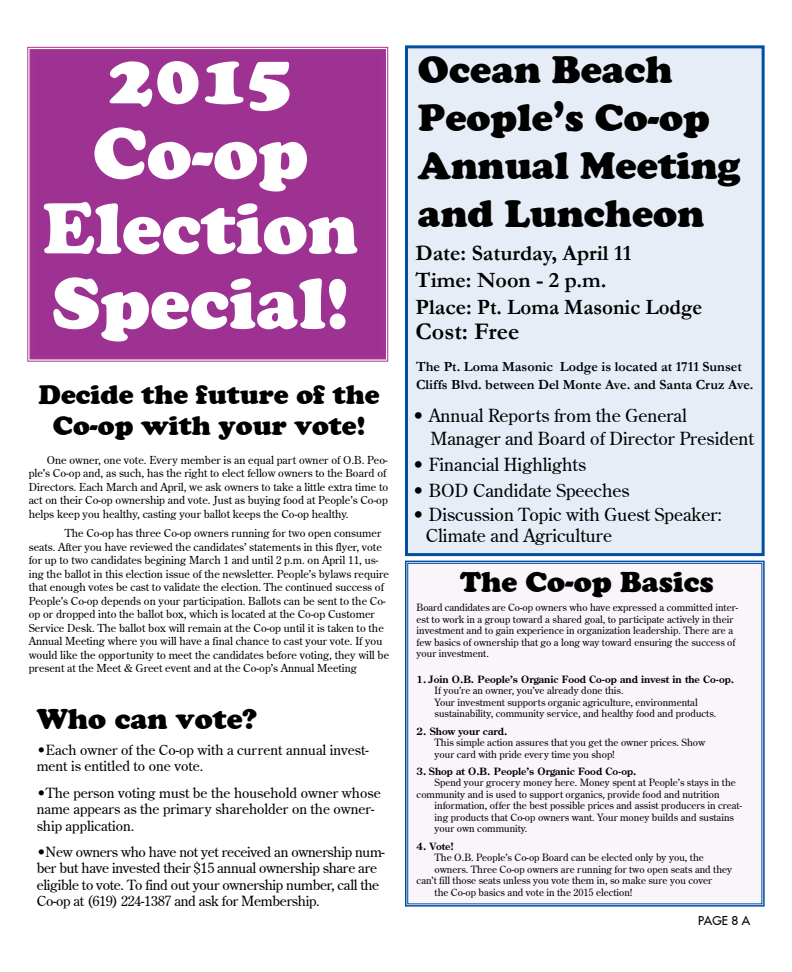
<style>
.page{position:relative;width:792px;height:972px;background:#fff}
.page>*{position:absolute;margin:0;border:0;box-sizing:border-box;transform-origin:0 0}
.t1{font:75px/75px "Cooper";color:#fff;text-align:center}
.t2{font:40px/48px "Cooper";color:#000}
.t3{font:30px "Cooper";color:#000}
.t4{font:28px/31px "Cooper";color:#000;text-align:center}
.t5{font:700 24px "Garamond";color:#000}
.t6{font:700 22px/27px "Garamond";color:#000}
.t7{font:18px/23px "Centurion Old";color:#000}
.t8{font:14px/16.5px "Centurion Old";letter-spacing:-.01em;color:#000}
.t9{font:700 14px/18px "Garamond";color:#000}
.t10{font:12px "Fujiyama 2 Plain";color:#000}
.t11{font:11px/13.5px "Centurion Old";color:#000}
.t12{font:10px/11.5px "Centurion Old";color:#000}
.t13{font:700 10px "Centurion Old";color:#000}
.s1{font-family:"Cooper BT";font-weight:900}
</style>
<div class="page">
<div style="left:27px;top:46px;width:362px;height:316px;background:#9d3293"></div>
<div style="left:30px;top:49px;width:356px;height:310px;border:2px solid #a63593"></div>
<div style="left:33px;top:52px;width:350px;height:304px;border:1px solid #a63593"></div>
<div style="left:405px;top:560px;width:360px;height:347px;background:#faf5fa"></div>
<div style="left:407px;top:563px;width:355px;height:341px;border:1px solid #004fa3"></div>
<div style="left:405px;top:45px;width:360px;height:511px;background:#e6edf6;border:3px solid #004fa3"></div>
<h1 class="t1" style="left:43px;top:41px;width:317px">2015<br>Co-op<br>Election<br>Special!</h1>
<h3 class="t4" style="left:39px;top:379px;width:343px">Decide the future of the<br>Co-op with your vote!</h3>
<p class="t11" style="left:29px;top:453px;width:361px;text-indent:18px">One owner, one vote. Every member is an equal part owner of O.B. Peo&shy;ple’s Co-op and, as such, has the right to elect fellow owners to the Board of Directors. Each March and April, we ask owners to take a little extra time to act on their Co-op ownership and vote. Just as buying food at People’s Co-op helps keep you healthy, casting your ballot keeps the Co-op healthy.</p>
<p class="t11" style="left:29px;top:526px;width:362px;text-indent:36px">The Co-op has three Co-op owners running for two open consumer seats. After you have reviewed the candidates’ statements in this flyer, vote for up to two candidates begining March 1 and until 2 p.m. on April 11, us&shy;ing the ballot in this election issue of the newsletter. People’s bylaws require that enough votes be cast to validate the election. The continued success of People’s Co-op depends on your participation. Ballots can be sent to the Co&shy;op or dropped into the ballot box, which is located at the Co-op Customer Service Desk. The ballot box will remain at the Co-op until it is taken to the Annual Meeting where you will have a final chance to cast your vote. If you would like the opportunity to meet the candidates before voting, they will be present at the Meet &amp; Greet event and at the Co-op’s Annual Meeting</p>
<h3 class="t3" style="left:37px;top:701px;width:222px">Who can vote?</h3>
<p class="t8" style="left:37px;top:741px;width:334px">•Each owner of the Co-op with a current annual invest&shy;ment is entitled to one vote.</p>
<p class="t8" style="left:37px;top:784px;width:345px">•The person voting must be the household owner whose name appears as the primary shareholder on the owner&shy;ship application.</p>
<p class="t8" style="left:37px;top:843px;width:350px">•New owners who have not yet received an ownership num&shy;ber but have invested their $15 annual ownership share are eligible to vote. To find out your ownership number, call the Co-op at (619) 224-1387 and ask for Membership.</p>
<h2 class="t2" style="left:418px;top:45px;width:324px">Ocean Beach<br>People<span class="s1">’</span>s Co-op<br>Annual Meeting and Luncheon</h2>
<h3 class="t6" style="left:416px;top:239px;width:288px">Date: Saturday, April 11<br>Time: Noon - 2 p.m.<br>Place: Pt. Loma Masonic Lodge</h3>
<h3 class="t5" style="left:416px;top:315px;width:105px">Cost: Free</h3>
<p class="t9" style="left:416px;top:357px;width:339px">The Pt. Loma Masonic Lodge is located at 1711 Sunset<br>Cliffs Blvd. between Del Monte Ave. and Santa Cruz Ave.</p>
<h3 class="t7" style="left:430px;top:404px;width:325px;text-indent:-18px">• Annual Reports from the General<br>Manager and Board of Director President</h3>
<h3 class="t7" style="left:412px;top:453px;width:175px">• Financial Highlights</h3>
<h3 class="t7" style="left:412px;top:479px;width:219px">• BOD Candidate Speeches</h3>
<h3 class="t7" style="left:426px;top:504px;width:298px;line-height:21px;text-indent:-14px">• Discussion Topic with Guest Speaker:<br>Climate and Agriculture</h3>
<h3 class="t3" style="left:460px;top:564px;width:255px">The Co-op Basics</h3>
<p class="t12" style="left:417px;top:601px;width:323px">Board candidates are Co-op owners who have expressed a committed inter&shy;est to work in a group toward a shared goal, to participate actively in their investment and to gain experience in organization leadership. There are a few basics of ownership that go a long way toward ensuring the success of your investment.</p>
<p class="t13" style="left:417px;top:673px;width:319px">1. Join O.B. People’s Organic Food Co-op and invest in the Co-op.</p>
<p class="t12" style="left:435px;top:685px;width:283px">If you’re an owner, you’ve already done this.<br>Your investment supports organic agriculture, environmental sustainability, community service, and healthy food and products.</p>
<p class="t13" style="left:417px;top:724px;width:92px">2. Show your card.</p>
<p class="t12" style="left:435px;top:737px;width:272px">This simple action assures that you get the owner prices. Show your card with pride every time you shop!</p>
<p class="t13" style="left:417px;top:765px;width:221px">3. Shop at O.B. People’s Organic Food Co-op.</p>
<p class="t12" style="left:417px;top:777px;width:321px;text-indent:18px">Spend your grocery money here. Money spent at People’s stays in the community and is used to support organics, provide food and nutrition</p>
<p class="t12" style="left:435px;top:800px;width:309px">information, offer the best possible prices and assist producers in creat&shy;ing products that Co-op owners want. Your money builds and sustains your own community.</p>
<p class="t13" style="left:417px;top:839px;width:39px">4. Vote!</p>
<p class="t12" style="left:435px;top:852px;width:271px">The O.B. People’s Co-op Board can be elected only by you, the</p>
<p class="t12" style="left:435px;top:863px;width:299px">owners. Three Co-op owners are running for two open seats and they</p>
<p class="t12" style="left:417px;top:875px;width:297px">can’t fill those seats unless you vote them in, so make sure you cover</p>
<p class="t12" style="left:435px;top:886px;width:200px">the Co-op basics and vote in the 2015 election!</p>
<p class="t10" style="left:698px;top:913px;width:54px">PAGE 8 A</p>
</div>
